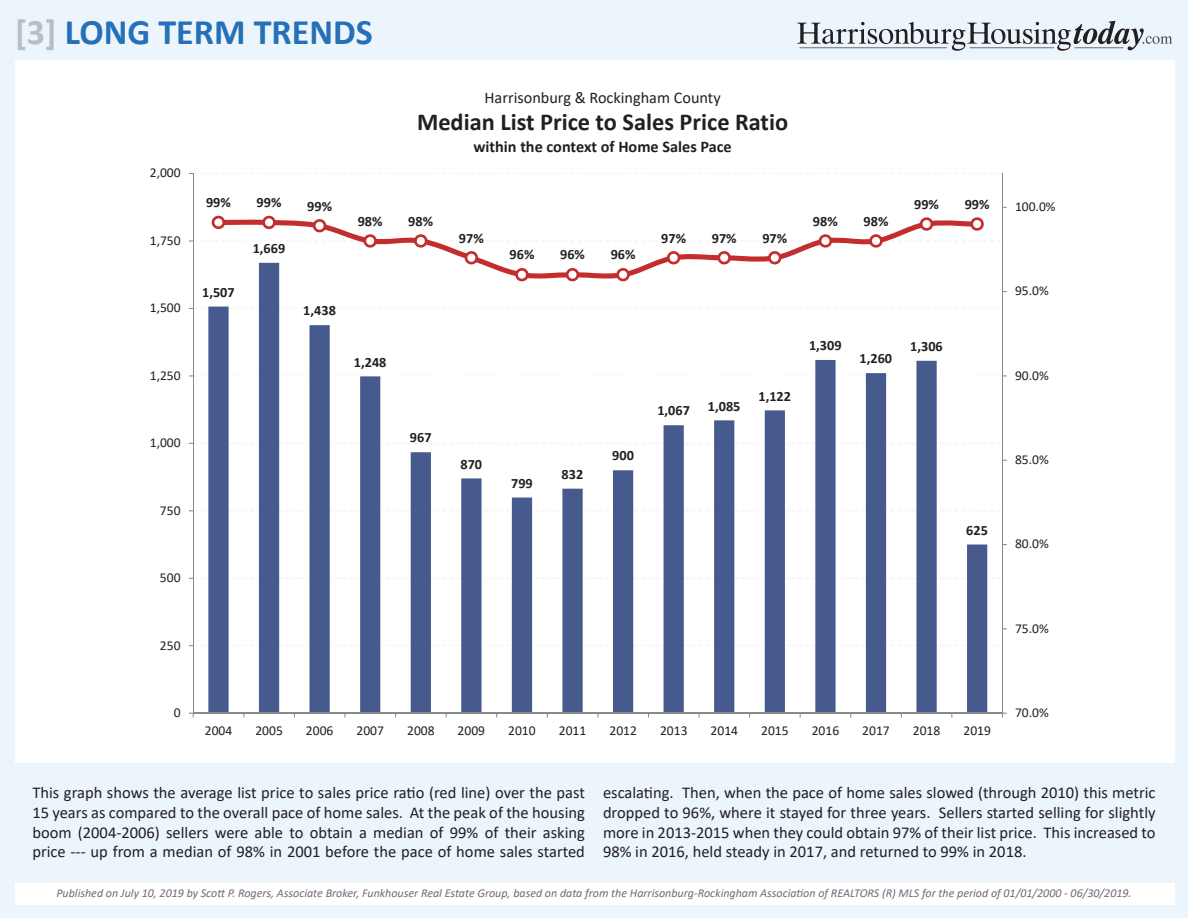
<style>
.page{position:relative;width:1188px;height:918px;background:#ecf5fb}
.page>*{position:absolute;margin:0;border:0;box-sizing:border-box;transform-origin:0 0}
.t1{font:700 36px "Calibri";color:#2570b8}
.t2{font:700 24.45px "Calibri";color:#231f20}
.t3{font:16.5px/19.8px "Calibri";color:#231f20;text-align:justify}
.t4{font:700 16.2px "Calibri";color:#231f20}
.t5{font:16.2px "Calibri";color:#231f20}
.t6{font:700 14.25px "Calibri";color:#231f20}
.t7{font:13.65px "Calibri";color:#231f20}
.t8{font:italic 12px "Calibri";color:#6c6d70}
.s1{color:#bcbdc0}
</style>
<div class="page">
<div style="left:15px;top:60px;width:1159px;height:703px;background:#fff"></div>
<svg style="left:797px;top:20px;width:375px;height:31px"></svg>
<div style="left:15px;top:883px;width:1159px;height:21px;background:#fff"></div>
<svg style="left:189px;top:173px;width:818px;height:545px"></svg>
<p class="t1" style="left:15px;top:6px;width:359px"><span class="s1">[3]</span> LONG TERM TRENDS</p>
<p class="t7" style="left:150px;top:163px;width:32px">2,000</p>
<p class="t6" style="left:206px;top:192px;width:26px">99%</p>
<p class="t6" style="left:257px;top:192px;width:26px">99%</p>
<p class="t6" style="left:307px;top:196px;width:26px">99%</p>
<p class="t5" style="left:484px;top:86px;width:238px">Harrisonburg &amp; Rockingham County</p>
<p class="t2" style="left:417px;top:105px;width:373px">Median List Price to Sales Price Ratio</p>
<p class="t4" style="left:473px;top:135px;width:260px">within the context of Home Sales Pace</p>
<p class="t7" style="left:150px;top:231px;width:32px">1,750</p>
<p class="t7" style="left:150px;top:298px;width:32px">1,500</p>
<p class="t7" style="left:150px;top:366px;width:32px">1,250</p>
<p class="t7" style="left:150px;top:433px;width:32px">1,000</p>
<p class="t7" style="left:160px;top:501px;width:22px">750</p>
<p class="t6" style="left:202px;top:282px;width:34px">1,507</p>
<p class="t6" style="left:253px;top:238px;width:34px">1,669</p>
<p class="t6" style="left:358px;top:211px;width:26px">98%</p>
<p class="t6" style="left:408px;top:211px;width:26px">98%</p>
<p class="t6" style="left:303px;top:301px;width:34px">1,438</p>
<p class="t6" style="left:354px;top:352px;width:34px">1,248</p>
<p class="t6" style="left:410px;top:428px;width:23px">967</p>
<p class="t7" style="left:160px;top:568px;width:22px">500</p>
<p class="t6" style="left:459px;top:228px;width:26px">97%</p>
<p class="t6" style="left:460px;top:454px;width:23px">870</p>
<p class="t6" style="left:510px;top:245px;width:26px">96%</p>
<p class="t6" style="left:560px;top:245px;width:26px">96%</p>
<p class="t6" style="left:611px;top:245px;width:26px">96%</p>
<p class="t6" style="left:661px;top:228px;width:26px">97%</p>
<p class="t6" style="left:712px;top:228px;width:26px">97%</p>
<p class="t6" style="left:762px;top:228px;width:26px">97%</p>
<p class="t6" style="left:511px;top:473px;width:23px">799</p>
<p class="t6" style="left:562px;top:464px;width:23px">832</p>
<p class="t6" style="left:612px;top:446px;width:23px">900</p>
<p class="t6" style="left:657px;top:401px;width:34px">1,067</p>
<p class="t6" style="left:708px;top:396px;width:34px">1,085</p>
<p class="t6" style="left:758px;top:386px;width:34px">1,122</p>
<p class="t6" style="left:813px;top:211px;width:26px">98%</p>
<p class="t6" style="left:864px;top:211px;width:26px">98%</p>
<p class="t6" style="left:914px;top:194px;width:26px">99%</p>
<p class="t6" style="left:965px;top:194px;width:26px">99%</p>
<p class="t6" style="left:809px;top:335px;width:34px">1,309</p>
<p class="t6" style="left:860px;top:349px;width:34px">1,260</p>
<p class="t6" style="left:910px;top:336px;width:34px">1,306</p>
<p class="t6" style="left:966px;top:520px;width:23px">625</p>
<p class="t7" style="left:160px;top:636px;width:22px">250</p>
<p class="t7" style="left:174px;top:703px;width:8px">0</p>
<p class="t7" style="left:205px;top:721px;width:29px">2004</p>
<p class="t7" style="left:255px;top:721px;width:29px">2005</p>
<p class="t7" style="left:306px;top:721px;width:29px">2006</p>
<p class="t7" style="left:357px;top:721px;width:29px">2007</p>
<p class="t7" style="left:407px;top:721px;width:29px">2008</p>
<p class="t7" style="left:458px;top:721px;width:29px">2009</p>
<p class="t7" style="left:508px;top:721px;width:29px">2010</p>
<p class="t7" style="left:559px;top:721px;width:29px">2011</p>
<p class="t7" style="left:609px;top:721px;width:29px">2012</p>
<p class="t7" style="left:660px;top:721px;width:29px">2013</p>
<p class="t7" style="left:711px;top:721px;width:29px">2014</p>
<p class="t7" style="left:761px;top:721px;width:29px">2015</p>
<p class="t7" style="left:812px;top:721px;width:29px">2016</p>
<p class="t7" style="left:862px;top:721px;width:29px">2017</p>
<p class="t7" style="left:913px;top:721px;width:29px">2018</p>
<p class="t7" style="left:964px;top:721px;width:29px">2019</p>
<p class="t7" style="left:1015px;top:197px;width:42px">100.0%</p>
<p class="t7" style="left:1015px;top:281px;width:35px">95.0%</p>
<p class="t7" style="left:1015px;top:366px;width:35px">90.0%</p>
<p class="t7" style="left:1015px;top:450px;width:35px">85.0%</p>
<p class="t7" style="left:1015px;top:534px;width:35px">80.0%</p>
<p class="t7" style="left:1015px;top:619px;width:35px">75.0%</p>
<p class="t7" style="left:1015px;top:703px;width:35px">70.0%</p>
<p class="t3" style="left:32px;top:782px;width:554px">This graph shows the average list price to sales price ratio (red line) over the past 15 years as compared to the overall pace of home sales. At the peak of the housing boom (2004-2006) sellers were able to obtain a median of 99% of their asking price --- up from a median of 98% in 2001 before the pace of home sales started</p>
<p class="t3" style="left:603px;top:782px;width:554px">escalating. Then, when the pace of home sales slowed (through 2010) this metric dropped to 96%, where it stayed for three years. Sellers started selling for slightly more in 2013-2015 when they could obtain 97% of their list price. This increased to 98% in 2016, held steady in 2017, and returned to 99% in 2018.</p>
<p class="t8" style="left:56px;top:885px;width:1077px">Published on July 10, 2019 by Scott P. Rogers, Associate Broker, Funkhouser Real Estate Group, based on data from the Harrisonburg-Rockingham Association of REALTORS (R) MLS for the period of 01/01/2000 - 06/30/2019.</p>
</div>
